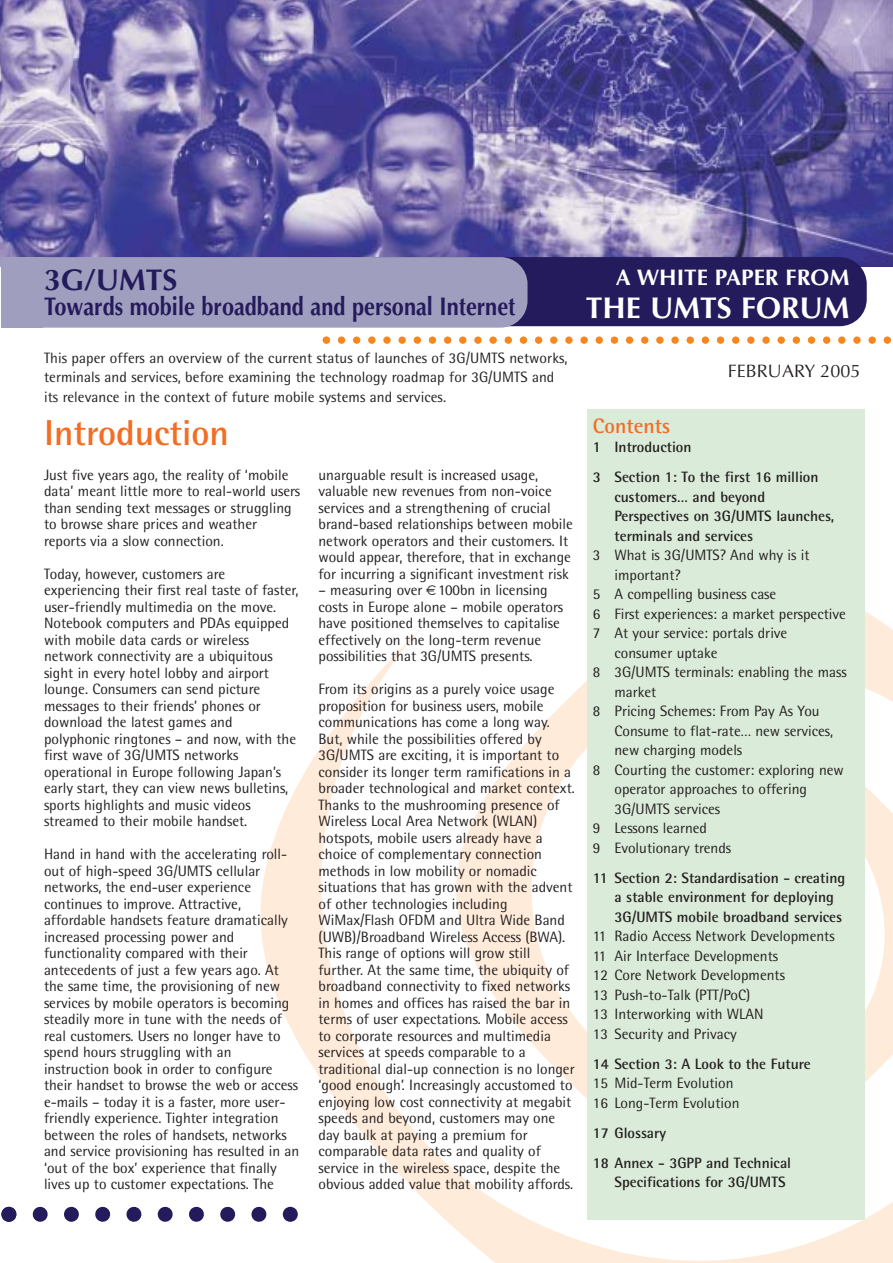
<style>
.page{position:relative;width:893px;height:1263px;background:#fff}
.page>*{position:absolute;margin:0;border:0;box-sizing:border-box;transform-origin:0 0}
.t1{font:700 36px "Rotis Semi Sans";color:#f36d22}
.t2{font:700 30px "Optima";color:#fff}
.t3{font:700 30px "Optima";color:#231b5b}
.t4{font:700 25.5px "Optima";color:#231b5b;scale:.85 1}
.t5{font:700 22.5px "Optima";color:#fff}
.t6{font:700 21px "Rotis Semi Sans";color:#f36d22}
.t7{font:18px "Optima";color:#231f1f}
.t8{font:15px/16.5px "Rotis Semi Sans";color:#231f1f}
.t9{font:700 15px/19.5px "Rotis Semi Sans";color:#231f1f}
.s1{font-family:"Gadget"}
</style>
<div class="page">
<svg style="left:260px;top:580px;width:632px;height:682px"></svg>
<img style="left:1px;top:0;width:891px;height:266px">
<div style="left:349px;top:257px;width:517px;height:69px;background:#231b5b;border-radius:27px"></div>
<svg style="left:322px;top:336px;width:569px;height:8px"></svg>
<svg style="left:1px;top:1207px;width:274px;height:15px"></svg>
<svg style="left:283px;top:1207px;width:15px;height:15px"></svg>
<div style="left:2px;top:257px;width:525px;height:71px;background:#a09ebe;border-radius:27px"></div>
<div style="left:1px;top:257px;width:42px;height:71px;background:#a09ebe"></div>
<div style="left:587px;top:410px;width:277px;height:810px;background:#dbebda"></div>
<h2 class="t3" style="left:44px;top:267px;width:135px">3G/UMTS</h2>
<h3 class="t4" style="left:44px;top:296px;width:556px">Towards mobile broadband and personal Internet</h3>
<p class="t8" style="left:44px;top:349px;width:525px;line-height:19.5px">This paper offers an overview of the current status of launches of 3G/UMTS networks, terminals and services, before examining the technology roadmap for 3G/UMTS and its relevance in the context of future mobile systems and services.</p>
<h1 class="t1" style="left:44px;top:420px;width:186px">Introduction</h1>
<p class="t8" style="left:44px;top:468px;width:258px">Just five years ago, the reality of ‘mobile data’ meant little more to real-world users than sending text messages or struggling to browse share prices and weather reports via a slow connection.</p>
<p class="t8" style="left:44px;top:567px;width:256px">Today, however, customers are experiencing their first real taste of faster, user-friendly multimedia on the move.<br>Notebook computers and PDAs equipped with mobile data cards or wireless network connectivity are a ubiquitous sight in every hotel lobby and airport lounge. Consumers can send picture messages to their friends’ phones or download the latest games and polyphonic ringtones – and now, with the first wave of 3G/UMTS networks operational in Europe following Japan’s early start, they can view news bulletins, sports highlights and music videos streamed to their mobile handset.</p>
<p class="t8" style="left:44px;top:847px;width:257px">Hand in hand with the accelerating roll&shy;out of high-speed 3G/UMTS cellular networks, the end-user experience continues to improve. Attractive, affordable handsets feature dramatically increased processing power and functionality compared with their antecedents of just a few years ago. At the same time, the provisioning of new services by mobile operators is becoming steadily more in tune with the needs of real customers. Users no longer have to spend hours struggling with an instruction book in order to configure their handset to browse the web or access e-mails – today it is a faster, more user&shy;friendly experience. Tighter integration between the roles of handsets, networks and service provisioning has resulted in an ‘out of the box’ experience that finally lives up to customer expectations. The</p>
<p class="t8" style="left:318px;top:468px;width:256px">unarguable result is increased usage, valuable new revenues from non-voice services and a strengthening of crucial brand-based relationships between mobile network operators and their customers. It would appear, therefore, that in exchange for incurring a significant investment risk</p>
<p class="t8" style="left:318px;top:583px;width:246px">– measuring over <span class="s1">€</span>100bn in licensing costs in Europe alone – mobile operators have positioned themselves to capitalise effectively on the long-term revenue possibilities that 3G/UMTS presents.</p>
<p class="t8" style="left:318px;top:682px;width:258px">From its origins as a purely voice usage proposition for business users, mobile communications has come a long way.<br>But, while the possibilities offered by 3G/UMTS are exciting, it is important to consider its longer term ramifications in a broader technological and market context.<br>Thanks to the mushrooming presence of Wireless Local Area Network (WLAN) hotspots, mobile users already have a choice of complementary connection methods in low mobility or nomadic situations that has grown with the advent of other technologies including WiMax/Flash OFDM and Ultra Wide Band (UWB)/Broadband Wireless Access (BWA).<br>This range of options will grow still further. At the same time, the ubiquity of broadband connectivity to fixed networks in homes and offices has raised the bar in terms of user expectations. Mobile access to corporate resources and multimedia services at speeds comparable to a traditional dial-up connection is no longer ‘good enough’. Increasingly accustomed to enjoying low cost connectivity at megabit speeds and beyond, customers may one day baulk at paying a premium for comparable data rates and quality of service in the wireless space, despite the obvious added value that mobility affords.</p>
<h3 class="t5" style="left:615px;top:268px;width:235px">A WHITE PAPER FROM</h3>
<h2 class="t2" style="left:586px;top:295px;width:265px">THE UMTS FORUM</h2>
<p class="t7" style="left:728px;top:363px;width:134px">FEBRUARY 2005</p>
<h3 class="t6" style="left:593px;top:418px;width:79px">Contents</h3>
<p class="t9" style="left:593px;top:434px;width:227px;line-height:30px">1 Introduction<br>3 Section 1: To the first 16 million</p>
<p class="t9" style="left:614px;top:488px;width:221px">customers… and beyond<br>Perspectives on 3G/UMTS launches, terminals and services</p>
<p class="t8" style="left:593px;top:548px;width:218px">3 What is 3G/UMTS? And why is it</p>
<p class="t8" style="left:614px;top:568px;width:68px">important?</p>
<p class="t8" style="left:593px;top:587px;width:185px">5 A compelling business case</p>
<p class="t8" style="left:593px;top:607px;width:254px">6 First experiences: a market perspective</p>
<p class="t8" style="left:593px;top:626px;width:196px">7 At your service: portals drive</p>
<p class="t8" style="left:614px;top:646px;width:104px">consumer uptake</p>
<p class="t8" style="left:593px;top:665px;width:255px">8 3G/UMTS terminals: enabling the mass</p>
<p class="t8" style="left:614px;top:685px;width:43px">market</p>
<p class="t8" style="left:593px;top:704px;width:228px">8 Pricing Schemes: From Pay As You</p>
<p class="t8" style="left:614px;top:724px;width:220px">Consume to flat-rate… new services,</p>
<p class="t8" style="left:614px;top:743px;width:129px">new charging models</p>
<p class="t8" style="left:593px;top:763px;width:252px">8 Courting the customer: exploring new</p>
<p class="t8" style="left:614px;top:782px;width:194px">operator approaches to offering</p>
<p class="t8" style="left:614px;top:802px;width:107px">3G/UMTS services</p>
<p class="t8" style="left:593px;top:821px;width:116px">9 Lessons learned</p>
<p class="t8" style="left:593px;top:841px;width:140px">9 Evolutionary trends</p>
<p class="t9" style="left:614px;top:869px;width:232px;text-indent:-22px">11 Section 2: Standardisation - creating a stable environment for deploying<br>3G/UMTS mobile broadband services</p>
<p class="t8" style="left:593px;top:928px;width:243px;line-height:19.5px">11 Radio Access Network Developments<br>11 Air Interface Developments<br>12 Core Network Developments<br>13 Push-to-Talk (PTT/PoC)<br>13 Interworking with WLAN<br>13 Security and Privacy</p>
<p class="t9" style="left:593px;top:1055px;width:219px">14 Section 3: A Look to the Future</p>
<p class="t8" style="left:593px;top:1075px;width:148px;line-height:19.5px">15 Mid-Term Evolution<br>16 Long-Term Evolution</p>
<p class="t9" style="left:593px;top:1119px;width:200px;line-height:30px">17 Glossary<br>18 Annex - 3GPP and Technical</p>
<p class="t9" style="left:614px;top:1174px;width:173px">Specifications for 3G/UMTS</p>
</div>
